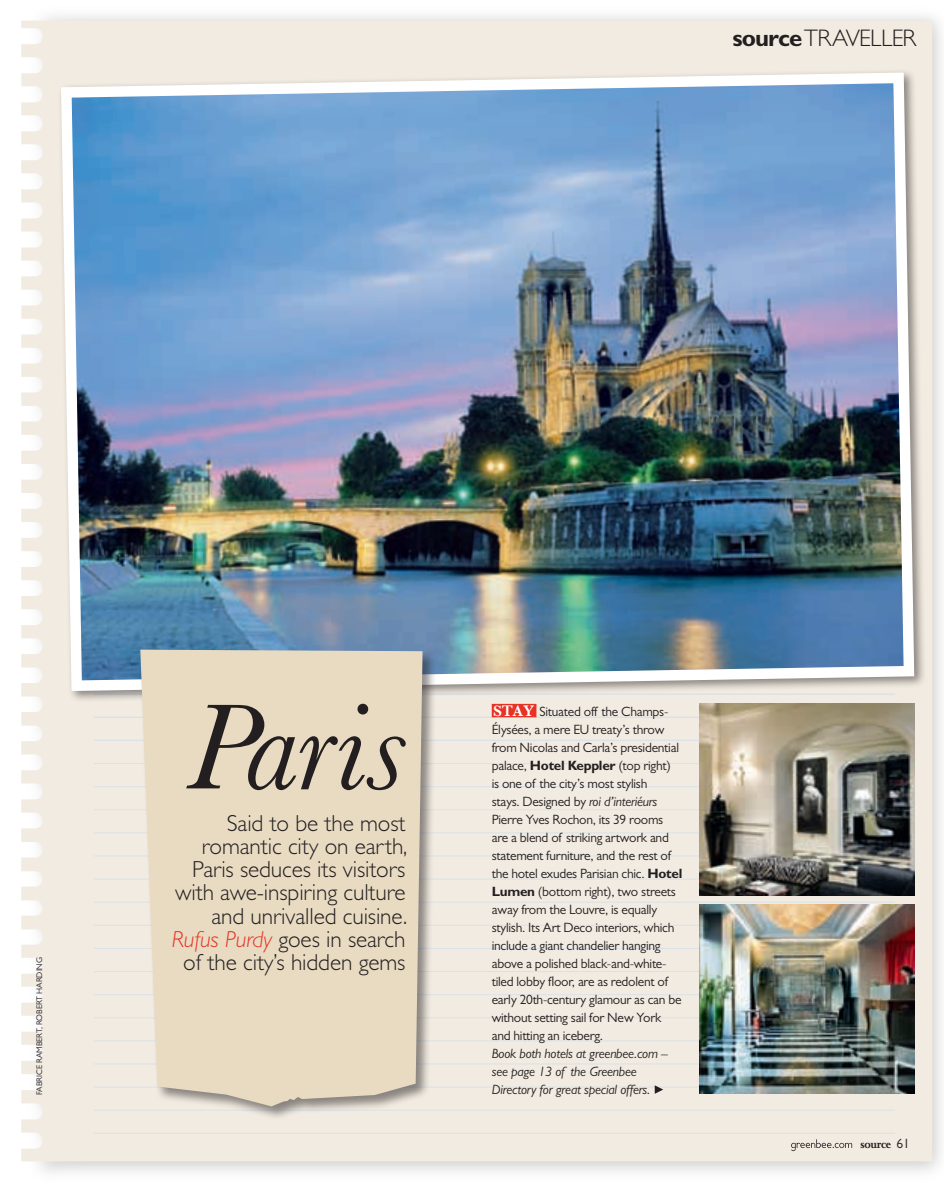
<style>
.page{position:relative;width:944px;height:1183px;background:#fff}
.page>*{position:absolute;margin:0;border:0;box-sizing:border-box;transform-origin:0 0}
.Perpetua_Body_Copy_R{font:italic 126px "Baskerville";letter-spacing:-.005em;color:#231f20}
.t1{font:300 24px "Gill Sans";letter-spacing:-.03em;color:#231f20}
.t2{font:300 23.25px/23.2px "Gill Sans";letter-spacing:-.005em;color:#231f20;text-align:right}
.small_subhead{font:13.5px/18px "Gill Sans";letter-spacing:-.02em;color:#231f20}
.small_subhead-2{font:italic 13.5px/18px "Gill Sans";letter-spacing:-.015em;color:#231f20}
.t3{font:700 12px "Joanna";letter-spacing:-.025em;color:#231f20}
.t4{font:8.25px "Gill Sans";letter-spacing:-.005em;color:#231f20}
.s1{font-weight:700}
.s2{font-family:"Baskerville";font-weight:600;font-size:15.75px;color:#fff}
.s3{font-style:italic}
.s4{font-style:italic;color:#e73225}
.s5{font-family:"Gill Sans";font-weight:400;font-size:13.5px}
</style>
<div class="page">
<div style="left:21px;top:21px;width:911px;height:1140px;background:#f2ebe1"></div>
<hr style="left:94px;top:763px;width:801px;height:1px;background:#dae2e8">
<hr style="left:94px;top:786px;width:801px;height:1px;background:#dae2e8">
<hr style="left:94px;top:809px;width:801px;height:1px;background:#dae2e8">
<hr style="left:94px;top:832px;width:801px;height:1px;background:#dae2e8">
<hr style="left:94px;top:855px;width:801px;height:1px;background:#dae2e8">
<hr style="left:94px;top:878px;width:801px;height:1px;background:#dae2e8">
<hr style="left:94px;top:901px;width:801px;height:1px;background:#dae2e8">
<hr style="left:94px;top:924px;width:801px;height:1px;background:#dae2e8">
<hr style="left:94px;top:947px;width:801px;height:1px;background:#dae2e8">
<hr style="left:94px;top:970px;width:801px;height:1px;background:#dae2e8">
<hr style="left:94px;top:994px;width:801px;height:1px;background:#dae2e8">
<hr style="left:94px;top:1017px;width:801px;height:1px;background:#dae2e8">
<hr style="left:94px;top:1040px;width:801px;height:1px;background:#dae2e8">
<hr style="left:94px;top:1063px;width:801px;height:1px;background:#dae2e8">
<hr style="left:94px;top:1086px;width:801px;height:1px;background:#dae2e8">
<hr style="left:94px;top:1109px;width:801px;height:1px;background:#dae2e8">
<hr style="left:94px;top:716px;width:801px;height:1px;background:#dae2e8">
<hr style="left:94px;top:740px;width:801px;height:1px;background:#dae2e8">
<hr style="left:94px;top:1132px;width:801px;height:1px;background:#dae2e8">
<img style="left:56px;top:67px;width:864px;height:629px">
<svg style="left:655px;top:1084px;width:8px;height:9px"></svg>
<img style="left:699px;top:904px;width:215px;height:189px">
<img style="left:699px;top:703px;width:215px;height:192px">
<div style="left:138px;top:647px;width:299px;height:472px;background:#231f20;opacity:.5"></div>
<svg style="left:140px;top:649px;width:283px;height:457px;background:#e5d9c1"></svg>
<div style="left:492px;top:703px;width:44px;height:14px;background:#e73225"></div>
<svg style="left:791px;top:1138px;width:61px;height:12px"></svg>
<p class="t1" style="left:732px;top:24px;width:185px"><span class="s1">source</span>traveller</p>
<p class="t4" style="left:35px;top:1094px;width:139px;rotate:-90deg">FABRICE RAMBERT, ROBERT HARDING</p>
<p class="Perpetua_Body_Copy_R" style="left:187px;top:673px;width:220px">Paris</p>
<p class="small_subhead" style="left:492px;top:701px;width:192px"><span class="s2">Stay</span> Situated off the Champs-Élysées, a mere EU treaty’s throw from Nicolas and Carla’s presidential palace, <span class="s1">Hotel Keppler</span> (top right)<br>is one of the city’s most stylish<br>stays. Designed by <span class="s3">roi d’interiéurs </span>Pierre Yves Rochon, its 39 rooms are a blend of striking artwork and statement furniture, and the rest of the hotel exudes Parisian chic. <span class="s1">Hotel Lumen</span> (bottom right), two streets away from the Louvre, is equally stylish. Its Art Deco interiors, which include a giant chandelier hanging above a polished black-and-white&shy;tiled lobby floor, are as redolent of early 20th-century glamour as can be without setting sail for New York and hitting an iceberg.</p>
<p class="small_subhead-2" style="left:492px;top:1043px;width:178px">Book both hotels at greenbee.com – see page 13 of the Greenbee<br>Directory for great special offers.</p>
<p class="t2" style="left:172px;top:811px;width:237px">Said to be the most romantic city on earth,<br>Paris seduces its visitors with awe-inspiring culture and unrivalled cuisine.<br><span class="s4">Rufus Purdy</span> goes in search of the city’s hidden gems</p>
<p class="t3" style="left:861px;top:1137px;width:51px">source <span class="s5">61</span></p>
</div>
